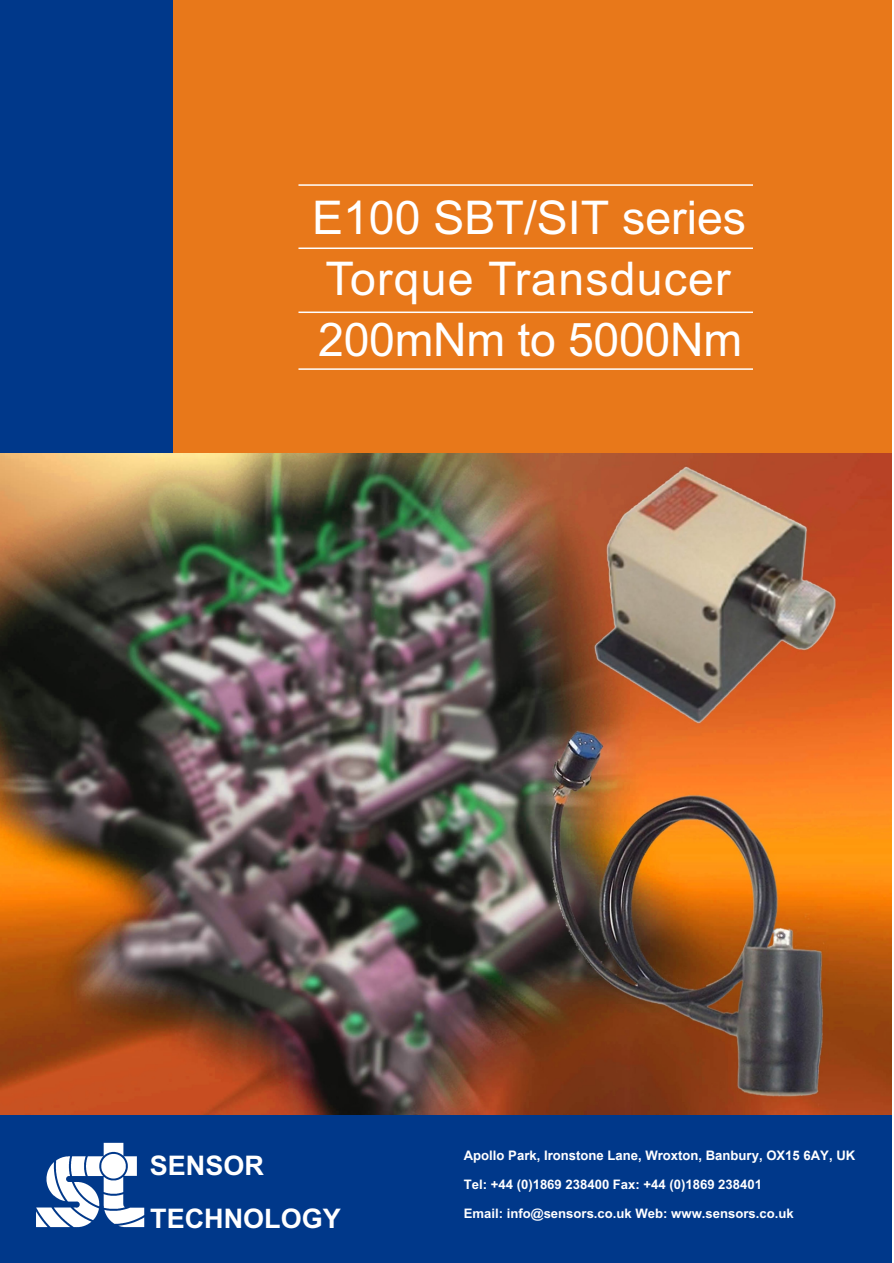
<style>
.page{position:relative;width:894px;height:1263px;background:#fff}
.page>*{position:absolute;margin:0;border:0;box-sizing:border-box;transform-origin:0 0}
.t1{font:46.5px/61.3px "Arial";color:#fff}
.t2{font:700 27px "Arial";color:#fff}
.t3{font:700 13.05px "Arial";color:#fff}
</style>
<div class="page">
<div style="left:163px;top:0;width:729px;height:489px;background:#e8781a"></div>
<div style="left:0;top:0;width:173px;height:489px;background:#00388a"></div>
<div style="left:0;top:1059px;width:892px;height:204px;background:#00388a"></div>
<svg style="left:36px;top:1143px;width:108px;height:84px"></svg>
<hr style="left:298px;top:184px;width:455px;height:2px;background:#fff">
<hr style="left:298px;top:248px;width:455px;height:1px;background:#fff">
<hr style="left:298px;top:312px;width:455px;height:1px;background:#fff">
<hr style="left:298px;top:368px;width:455px;height:2px;background:#fff">
<img style="left:0;top:454px;width:892px;height:661px">
<h1 class="t1" style="left:312px;top:191px;width:436px">E100 SBT/SIT series<br>Torque Transducer<br>200mNm to 5000Nm</h1>
<h2 class="t2" style="left:150px;top:1155px;width:116px">SENSOR</h2>
<p class="t3" style="left:464px;top:1146px;width:393px">Apollo Park, Ironstone Lane, Wroxton, Banbury, OX15 6AY, UK</p>
<p class="t3" style="left:464px;top:1179px;width:300px">Tel: +44 (0)1869 238400 Fax: +44 (0)1869 238401</p>
<p class="t3" style="left:464px;top:1209px;width:331px">Email: info@sensors.co.uk Web: www.sensors.co.uk</p>
<h2 class="t2" style="left:150px;top:1208px;width:192px">TECHNOLOGY</h2>
</div>
